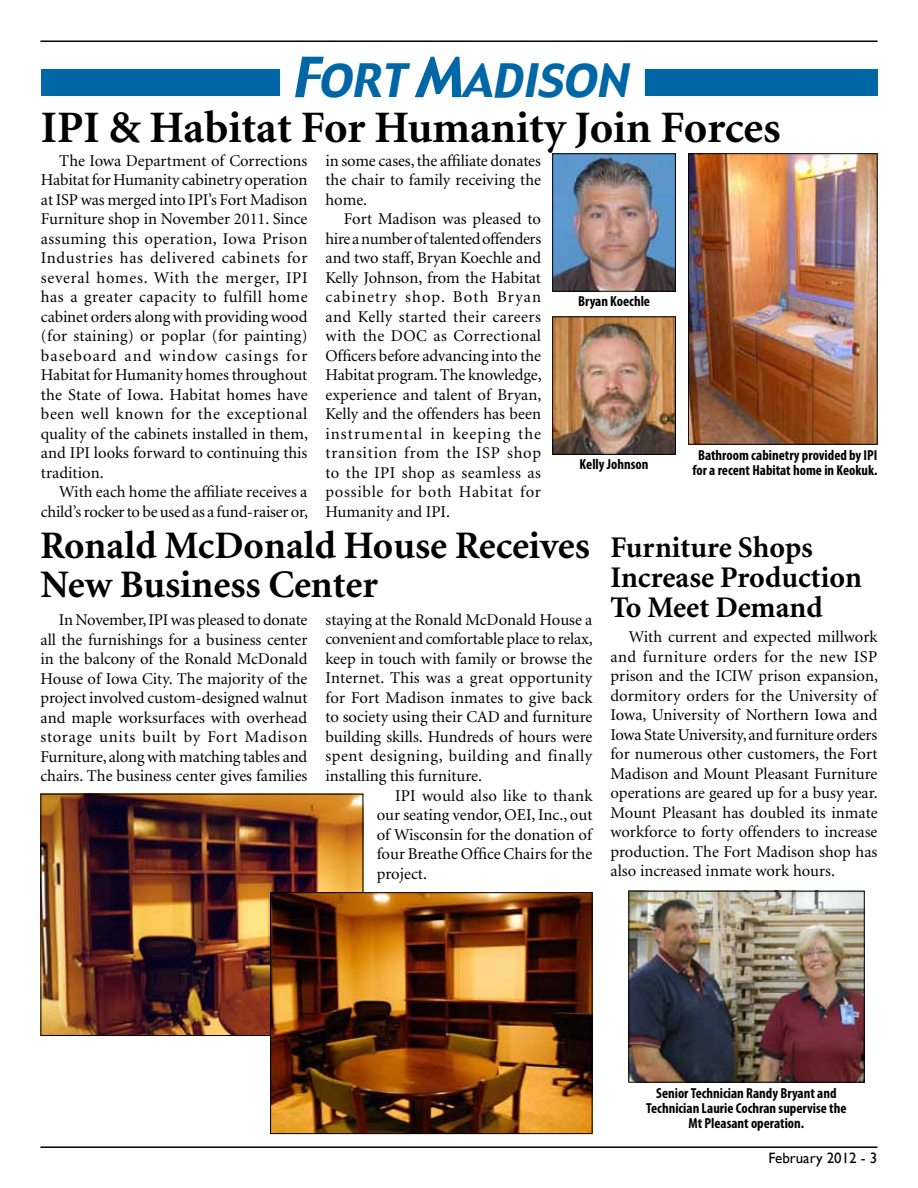
<style>
.page{position:relative;width:918px;height:1188px;background:#fff}
.page>*{position:absolute;margin:0;border:0;box-sizing:border-box;transform-origin:0 0}
.t1{font:700 45px "Minion";color:#000}
.t2{font:italic 45px "Gadget";color:#0067a6}
.t3{font:700 39px/39px "Minion";color:#000}
.t4{font:700 30px/30px "Minion";color:#000}
.t5{font:16.5px/19.5px "Minion";color:#000;text-align:justify}
.t6{font:16.5px "Minion";letter-spacing:.035em;color:#000}
.t7{font:15px "Gill Sans";color:#000}
.t8{font:700 condensed 14.55px/15px "Myriad Pro";color:#000;text-align:center}
.s1{font-size:54px}
</style>
<div class="page">
<hr style="left:40px;top:1146px;width:838px;height:2px;background:#000">
<hr style="left:40px;top:40px;width:838px;height:2px;background:#000">
<div style="left:41px;top:69px;width:837px;height:27px;background:#0067a6"></div>
<div style="left:280px;top:68px;width:365px;height:30px;background:#fff"></div>
<img style="left:690px;top:155px;width:186px;height:288px">
<div style="left:688px;top:153px;width:190px;height:292px;border:1px solid #000"></div>
<img style="left:554px;top:155px;width:120px;height:135px">
<div style="left:552px;top:153px;width:124px;height:139px;border:1px solid #000"></div>
<img style="left:554px;top:318px;width:120px;height:135px">
<div style="left:552px;top:316px;width:124px;height:139px;border:1px solid #000"></div>
<img style="left:630px;top:893px;width:233px;height:188px">
<div style="left:628px;top:891px;width:237px;height:192px;border:1px solid #000"></div>
<img style="left:42px;top:796px;width:319px;height:238px">
<div style="left:40px;top:794px;width:323px;height:242px;border:1px solid #000"></div>
<img style="left:272px;top:894px;width:318px;height:238px">
<div style="left:270px;top:892px;width:322px;height:242px;border:1px solid #000"></div>
<h1 class="t2" style="left:292px;top:52px;width:348px"><span class="s1">F</span>ORT <span class="s1">M</span>ADISON</h1>
<h1 class="t1" style="left:41px;top:104px;width:741px">IPI &amp; Habitat For Humanity Join Forces</h1>
<p class="t5" style="left:41px;top:151px;width:269px;text-indent:18px">The Iowa Department of Corrections Habitat for Humanity cabinetry operation at ISP was merged into IPI’s Fort Madison Furniture shop in November 2011. Since assuming this operation, Iowa Prison Industries has delivered cabinets for several homes. With the merger, IPI has a greater capacity to fulfill home cabinet orders along with providing wood (for staining) or poplar (for painting) baseboard and window casings for Habitat for Humanity homes throughout the State of Iowa. Habitat homes have been well known for the exceptional quality of the cabinets installed in them, and IPI looks forward to continuing this tradition.</p>
<p class="t5" style="left:41px;top:483px;width:269px;text-align:right">With each home the affiliate receives a child’s rocker to be used as a fund-raiser or,</p>
<p class="t5" style="left:326px;top:151px;width:217px">in some cases, the affiliate donates the chair to family receiving the home.</p>
<p class="t5" style="left:326px;top:210px;width:218px;text-indent:18px">Fort Madison was pleased to hire a number of talented offenders and two staff, Bryan Koechle and Kelly Johnson, from the Habitat cabinetry shop. Both Bryan and Kelly started their careers with the DOC as Correctional Officers before advancing into the Habitat program. The knowledge, experience and talent of Bryan, Kelly and the offenders has been instrumental in keeping the transition from the ISP shop to the IPI shop as seamless as possible for both Habitat for Humanity and IPI.</p>
<p class="t8" style="left:578px;top:293px;width:74px">Bryan Koechle</p>
<p class="t8" style="left:692px;top:448px;width:187px">Bathroom cabinetry provided by IPI for a recent Habitat home in Keokuk.</p>
<p class="t8" style="left:580px;top:456px;width:70px">Kelly Johnson</p>
<h2 class="t3" style="left:40px;top:528px;width:551px">Ronald McDonald House Receives<br>New Business Center</h2>
<p class="t5" style="left:40px;top:611px;width:269px;text-indent:18px">In November, IPI was pleased to donate all the furnishings for a business center in the balcony of the Ronald McDonald House of Iowa City. The majority of the project involved custom-designed walnut and maple worksurfaces with overhead storage units built by Fort Madison Furniture, along with matching tables and chairs. The business center gives families</p>
<p class="t5" style="left:326px;top:611px;width:268px">staying at the Ronald McDonald House a</p>
<p class="t5" style="left:326px;top:630px;width:269px">convenient and comfortable place to relax,</p>
<p class="t5" style="left:326px;top:650px;width:268px">keep in touch with family or browse the</p>
<p class="t5" style="left:326px;top:669px;width:268px">Internet. This was a great opportunity</p>
<p class="t5" style="left:326px;top:689px;width:268px">for Fort Madison inmates to give back</p>
<p class="t5" style="left:326px;top:708px;width:269px">to society using their CAD and furniture</p>
<p class="t5" style="left:326px;top:728px;width:269px">building skills. Hundreds of hours were</p>
<p class="t6" style="left:326px;top:748px;width:268px">spent designing, building and finally</p>
<p class="t5" style="left:326px;top:767px;width:158px">installing this furniture.</p>
<p class="t5" style="left:395px;top:786px;width:199px">IPI would also like to thank</p>
<p class="t5" style="left:377px;top:806px;width:217px">our seating vendor, OEI, Inc., out</p>
<p class="t5" style="left:377px;top:825px;width:217px">of Wisconsin for the donation of</p>
<p class="t5" style="left:377px;top:845px;width:217px">four Breathe Office Chairs for the</p>
<p class="t5" style="left:377px;top:864px;width:52px">project.</p>
<h3 class="t4" style="left:610px;top:533px;width:253px">Furniture Shops<br>Increase Production<br>To Meet Demand</h3>
<p class="t5" style="left:610px;top:628px;width:269px;text-indent:18px">With current and expected millwork and furniture orders for the new ISP prison and the ICIW prison expansion, dormitory orders for the University of Iowa, University of Northern Iowa and Iowa State University, and furniture orders for numerous other customers, the Fort Madison and Mount Pleasant Furniture operations are geared up for a busy year.<br>Mount Pleasant has doubled its inmate workforce to forty offenders to increase production. The Fort Madison shop has also increased inmate work hours.</p>
<p class="t8" style="left:646px;top:1086px;width:202px">Senior Technician Randy Bryant and<br>Technician Laurie Cochran supervise the<br>Mt Pleasant operation.</p>
<p class="t7" style="left:768px;top:1149px;width:111px">February 2012 - 3</p>
</div>
